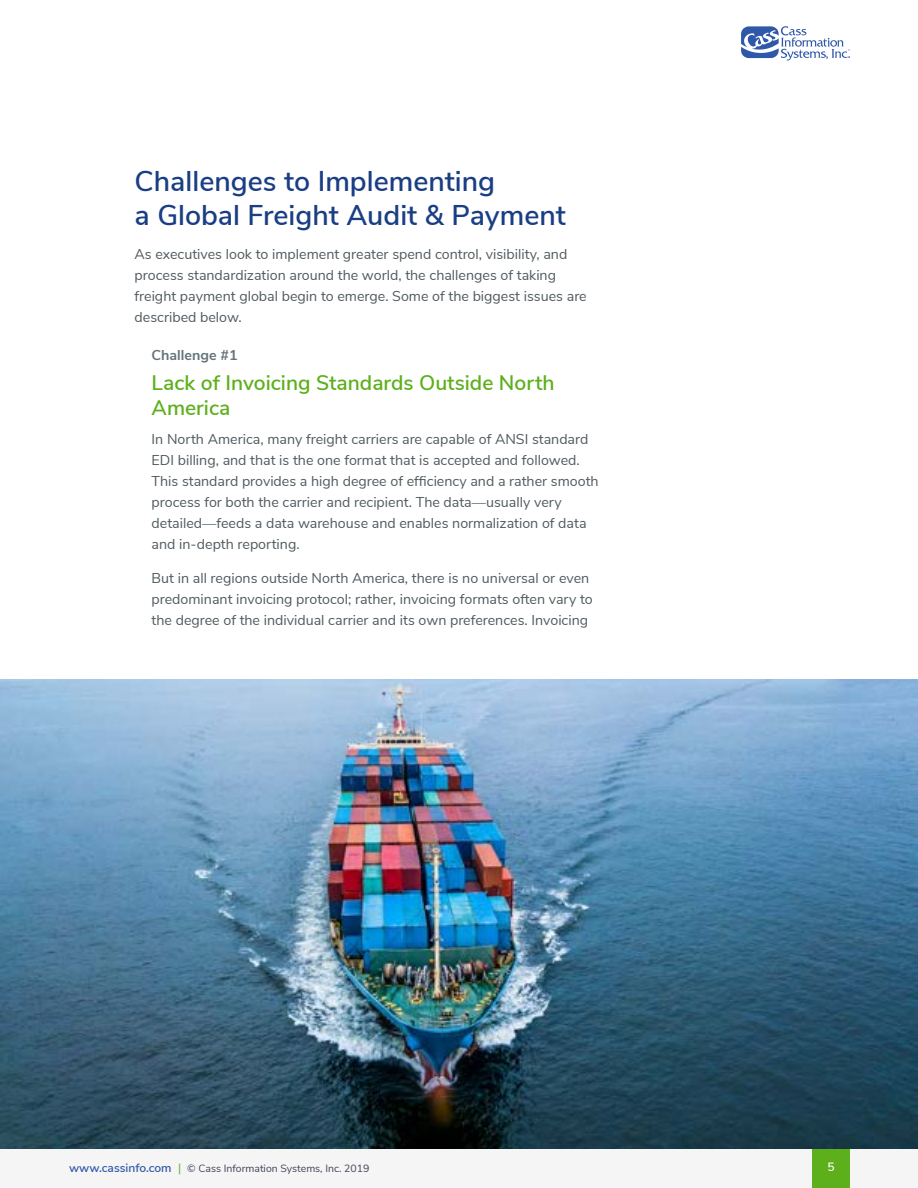
<style>
.page{position:relative;width:918px;height:1188px;background:#fff}
.page>*{position:absolute;margin:0;border:0;box-sizing:border-box;transform-origin:0 0}
.t1{font:600 28.5px/34.2px "Nunito Sans";color:#1a3e84}
.t2{font:600 21px/25.2px "Nunito Sans";color:#5daf1b}
.t3{font:14.25px/21px "Nunito Sans";color:#505a5f}
.t4{font:700 14.25px "Nunito Sans";color:#65747c}
.t5{font:600 12px "Nunito Sans";color:#fff}
.t6{font:10.5px "Nunito Sans";color:#414658}
.s1{font-weight:600;font-size:12px;color:#3058a9}
.s2{font-size:12px;color:#5daf1b}
</style>
<div class="page">
<svg style="left:741px;top:26px;width:109px;height:34px"></svg>
<div style="left:0;top:1149px;width:918px;height:39px;background:#f5f5f5"></div>
<div style="left:812px;top:1149px;width:38px;height:39px;background:#5daf1b"></div>
<img style="left:0;top:679px;width:918px;height:469px">
<h1 class="t1" style="left:135px;top:163px;width:433px">Challenges to Implementing<br>a Global Freight Audit &amp; Payment</h1>
<p class="t3" style="left:135px;top:243px;width:454px">As executives look to implement greater spend control, visibility, and process standardization around the world, the challenges of taking freight payment global begin to emerge. Some of the biggest issues are described below.</p>
<p class="t4" style="left:152px;top:345px;width:87px">Challenge #1</p>
<h2 class="t2" style="left:152px;top:368px;width:404px">Lack of Invoicing Standards Outside North<br>America</h2>
<p class="t3" style="left:152px;top:428px;width:449px">In North America, many freight carriers are capable of ANSI standard EDI billing, and that is the one format that is accepted and followed.<br>This standard provides a high degree of efficiency and a rather smooth process for both the carrier and recipient. The data—usually very detailed—feeds a data warehouse and enables normalization of data and in-depth reporting.</p>
<p class="t3" style="left:152px;top:567px;width:443px">But in all regions outside North America, there is no universal or even predominant invoicing protocol; rather, invoicing formats often vary to the degree of the individual carrier and its own preferences. Invoicing</p>
<p class="t6" style="left:69px;top:1160px;width:302px"><span class="s1">www.cassinfo.com</span> <span class="s2">|</span> © Cass Information Systems, Inc. 2019</p>
<p class="t5" style="left:827px;top:1158px;width:9px">5</p>
</div>
